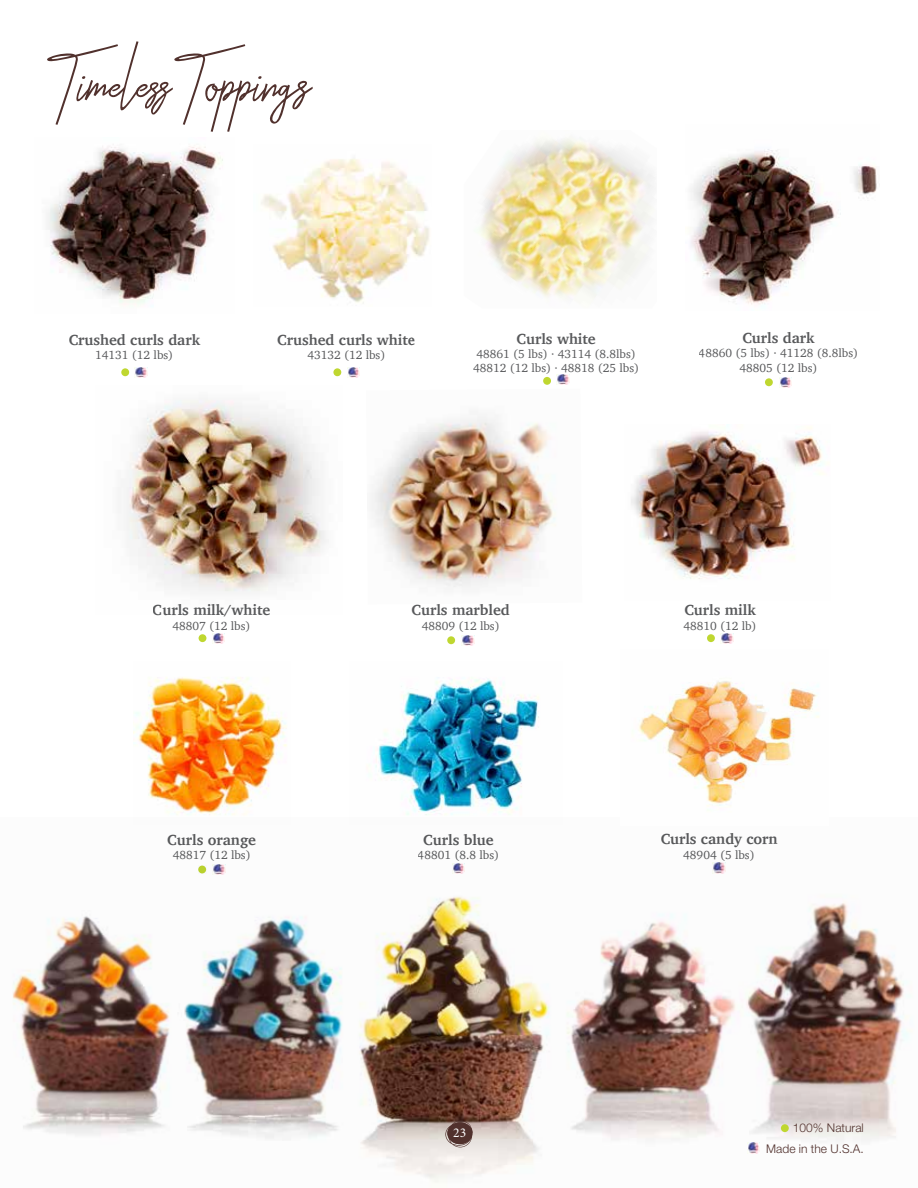
<style>
.page{position:relative;width:918px;height:1188px;background:#fff}
.page>*{position:absolute;margin:0;border:0;box-sizing:border-box;transform-origin:0 0}
.t1{font:91.5px "Otella";color:#51312d}
.t2{font:700 15px "Charter";color:#58595b}
.t3{font:13.5px "Minion Pro";color:#fff}
.t4{font:12px/14.4px "Charter";color:#58595b;text-align:center}
.t5{font:300 12px/21px "Helvetica Neue LT Pro";color:#51312d;text-align:right}
</style>
<div class="page">
<img style="left:12px;top:862px;width:897px;height:321px">
<img style="left:47px;top:146px;width:176px;height:158px">
<img style="left:261px;top:158px;width:169px;height:146px">
<div style="left:121px;top:368px;width:8px;height:8px;background:#bfd730;border-radius:50%"></div>
<svg style="left:135px;top:368px;width:12px;height:10px"></svg>
<div style="left:333px;top:368px;width:8px;height:8px;background:#bfd730;border-radius:50%"></div>
<svg style="left:347px;top:368px;width:12px;height:10px"></svg>
<img style="left:690px;top:149px;width:187px;height:156px">
<div style="left:765px;top:378px;width:8px;height:8px;background:#bfd730;border-radius:50%"></div>
<svg style="left:780px;top:378px;width:12px;height:10px"></svg>
<img style="left:126px;top:399px;width:201px;height:194px">
<div style="left:199px;top:634px;width:7px;height:8px;background:#bfd730;border-radius:50%"></div>
<svg style="left:212px;top:633px;width:13px;height:11px"></svg>
<img style="left:371px;top:416px;width:185px;height:172px">
<div style="left:447px;top:636px;width:8px;height:8px;background:#bfd730;border-radius:50%"></div>
<svg style="left:462px;top:636px;width:12px;height:10px"></svg>
<img style="left:631px;top:425px;width:193px;height:154px">
<div style="left:707px;top:634px;width:8px;height:8px;background:#bfd730;border-radius:50%"></div>
<svg style="left:721px;top:633px;width:12px;height:11px"></svg>
<img style="left:133px;top:677px;width:154px;height:138px">
<div style="left:198px;top:866px;width:8px;height:7px;background:#bfd730;border-radius:50%"></div>
<svg style="left:213px;top:865px;width:12px;height:10px"></svg>
<div style="left:781px;top:1124px;width:8px;height:8px;background:#bfd730;border-radius:50%"></div>
<svg style="left:747px;top:1143px;width:13px;height:10px"></svg>
<img style="left:478px;top:137px;width:177px;height:162px">
<div style="left:543px;top:377px;width:8px;height:8px;background:#bfd730;border-radius:50%"></div>
<svg style="left:557px;top:375px;width:12px;height:10px"></svg>
<img style="left:375px;top:677px;width:164px;height:138px">
<svg style="left:452px;top:863px;width:13px;height:10px"></svg>
<img style="left:638px;top:681px;width:181px;height:126px">
<svg style="left:713px;top:863px;width:12px;height:10px"></svg>
<svg style="left:445px;top:1121px;width:28px;height:26px"></svg>
<div style="left:447px;top:1122px;width:26px;height:22px;background:#51312d;border-radius:50%"></div>
<h1 class="t1" style="left:61px;top:31px;width:253px">Timeless Toppings</h1>
<p class="t2" style="left:69px;top:327px;width:133px">Crushed curls dark</p>
<p class="t4" style="left:95px;top:348px;width:80px">14131 (12 lbs)</p>
<p class="t2" style="left:277px;top:327px;width:140px">Crushed curls white</p>
<p class="t4" style="left:307px;top:348px;width:80px">43132 (12 lbs)</p>
<p class="t2" style="left:517px;top:326px;width:81px">Curls white</p>
<p class="t4" style="left:473px;top:347px;width:168px;text-align:left">48861 (5 lbs) · 43114 (8.8lbs)<br>48812 (12 lbs) · 48818 (25 lbs)</p>
<p class="t2" style="left:742px;top:325px;width:74px">Curls dark</p>
<p class="t4" style="left:699px;top:346px;width:161px">48860 (5 lbs) · 41128 (8.8lbs)<br>48805 (12 lbs)</p>
<p class="t2" style="left:153px;top:597px;width:119px">Curls milk/white</p>
<p class="t4" style="left:173px;top:618px;width:80px">48807 (12 lbs)</p>
<p class="t2" style="left:167px;top:827px;width:90px">Curls orange</p>
<p class="t4" style="left:173px;top:848px;width:80px">48817 (12 lbs)</p>
<p class="t2" style="left:412px;top:597px;width:100px">Curls marbled</p>
<p class="t4" style="left:422px;top:618px;width:80px">48809 (12 lbs)</p>
<p class="t2" style="left:423px;top:827px;width:72px">Curls blue</p>
<p class="t4" style="left:418px;top:848px;width:83px">48801 (8.8 lbs)</p>
<p class="t2" style="left:684px;top:597px;width:73px">Curls milk</p>
<p class="t4" style="left:683px;top:618px;width:75px">48810 (12 lb)</p>
<p class="t2" style="left:660px;top:826px;width:119px">Curls candy corn</p>
<p class="t4" style="left:683px;top:847px;width:73px">48904 (5 lbs)</p>
<p class="t3" style="left:453px;top:1123px;width:14px">23</p>
<p class="t5" style="left:766px;top:1117px;width:99px">100% Natural<br>Made in the U.S.A.</p>
</div>
